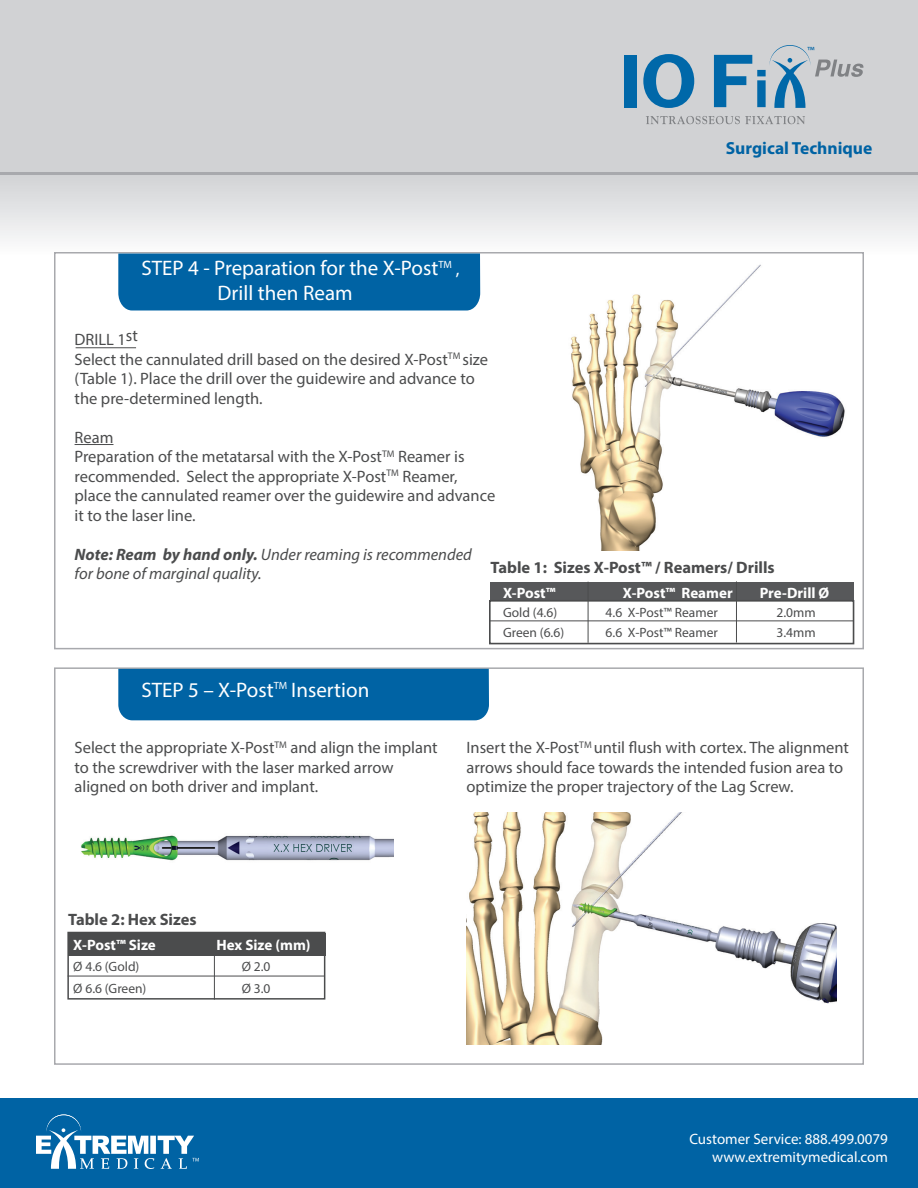
<style>
.page{position:relative;width:918px;height:1188px;background:#fff}
.page>*{position:absolute;margin:0;border:0;box-sizing:border-box;transform-origin:0 0}
.t1{font:21px/25.2px "Myriad Pro";color:#fff}
.t2{font:700 17.55px "Myriad Pro";color:#0063a4}
.t3{font:16.5px/19.5px "Myriad Pro";color:#4b4c4d}
.t4{font:italic 16.5px/19.5px "Myriad Pro";color:#4b4c4d}
.t5{font:700 16.5px "Myriad Pro";color:#4b4c4d}
.t6{font:700 15px "Myriad Pro";color:#fff}
.t7{font:15px/18px "Myriad Pro";color:#fff;text-align:right}
.t8{font:13.5px "Myriad Pro";color:#4b4c4d}
.t9{font:12px "Myriad Pro";color:#0063a4}
.s1{font-size:18px}
.s2{font-weight:700}
</style>
<div class="page">
<div style="left:54px;top:667px;width:810px;height:398px;border:2px solid #a8a9ad"></div>
<img style="left:466px;top:812px;width:370px;height:233px">
<div style="left:0;top:174px;width:918px;height:83px;background:linear-gradient(to bottom,#d0d2d4,#fefefe)"></div>
<div style="left:0;top:0;width:918px;height:172px;background:#d1d2d4"></div>
<hr style="left:0;top:172px;width:918px;height:3px;background:#a8a9ad">
<div style="left:118px;top:669px;width:371px;height:51px;background:#0063a4"></div>
<div style="left:54px;top:252px;width:810px;height:397px;border:2px solid #a8a9ad"></div>
<div style="left:118px;top:254px;width:362px;height:57px;background:#0063a4"></div>
<hr style="left:75px;top:444px;width:38px;height:1px;background:#4b4c4d">
<img style="left:570px;top:264px;width:275px;height:286px">
<div style="left:490px;top:583px;width:363px;height:18px;background:#57585a"></div>
<hr style="left:489px;top:620px;width:364px;height:1px;background:#4b4c4d">
<div style="left:489px;top:600px;width:365px;height:44px;border:2px solid #4b4c4d"></div>
<hr style="left:588px;top:582px;width:1px;height:61px;background:#4b4c4d">
<hr style="left:736px;top:581px;width:1px;height:62px;background:#4b4c4d">
<div style="left:67px;top:932px;width:258px;height:68px;border:2px solid #4b4c4d"></div>
<div style="left:68px;top:933px;width:257px;height:23px;background:#4b4c4d"></div>
<hr style="left:68px;top:976px;width:257px;height:1px;background:#4b4c4d">
<hr style="left:214px;top:950px;width:1px;height:50px;background:#4b4c4d">
<img style="left:81px;top:835px;width:313px;height:26px">
<hr style="left:76px;top:347px;width:60px;height:1px;background:#4b4c4d">
<svg style="left:646px;top:116px;width:159px;height:8px"></svg>
<div style="left:624px;top:55px;width:12px;height:52px;background:#0068a9"></div>
<svg style="left:643px;top:54px;width:51px;height:54px"></svg>
<svg style="left:714px;top:45px;width:150px;height:63px"></svg>
<div style="left:0;top:1098px;width:918px;height:90px;background:#0063a4"></div>
<svg style="left:36px;top:1114px;width:163px;height:55px"></svg>
<p class="t9" style="left:807px;top:43px;width:9px">™</p>
<p class="t2" style="left:726px;top:137px;width:148px">Surgical Technique</p>
<p class="t1" style="left:218px;top:255px;width:243px;text-indent:-76px">STEP 4 - Preparation for the X-Post<sup>TM</sup> <span class="s1">,<br></span>Drill then Ream</p>
<p class="t3" style="left:75px;top:330px;width:415px">DRILL 1st<br>Select the cannulated drill based on the desired X-Post<sup>TM</sup> size (Table 1). Place the drill over the guidewire and advance to the pre-determined length.</p>
<p class="t3" style="left:75px;top:427px;width:422px">Ream<br>Preparation of the metatarsal with the X-Post<sup>TM</sup> Reamer is recommended. Select the appropriate X-Post<sup>TM</sup> Reamer, place the cannulated reamer over the guidewire and advance it to the laser line.</p>
<p class="t4" style="left:75px;top:544px;width:399px"><span class="s2">Note: Ream by hand only.</span> Under reaming is recommended for bone of marginal quality.</p>
<p class="t5" style="left:490px;top:557px;width:286px">Table 1: Sizes X-Post™ / Reamers/ Drills</p>
<p class="t1" style="left:141px;top:677px;width:229px">STEP 5 – X-Post<sup>TM</sup> Insertion</p>
<p class="t3" style="left:75px;top:738px;width:365px">Select the appropriate X-Post<sup>TM</sup> and align the implant to the screwdriver with the laser marked arrow aligned on both driver and implant.</p>
<p class="t6" style="left:503px;top:583px;width:54px">X-Post™</p>
<p class="t6" style="left:623px;top:583px;width:111px">X-Post™ Reamer</p>
<p class="t6" style="left:760px;top:583px;width:71px">Pre-Drill Ø</p>
<p class="t8" style="left:503px;top:605px;width:56px">Gold (4.6)</p>
<p class="t8" style="left:606px;top:605px;width:114px">4.6 X-Post™ Reamer</p>
<p class="t8" style="left:777px;top:605px;width:41px">2.0mm</p>
<p class="t8" style="left:503px;top:624px;width:63px">Green (6.6)</p>
<p class="t8" style="left:606px;top:624px;width:114px">6.6 X-Post™ Reamer</p>
<p class="t8" style="left:777px;top:624px;width:41px">3.4mm</p>
<p class="t3" style="left:466px;top:738px;width:384px">Insert the X-Post<sup>TM</sup> until flush with cortex. The alignment arrows should face towards the intended fusion area to optimize the proper trajectory of the Lag Screw.</p>
<p class="t5" style="left:68px;top:909px;width:130px">Table 2: Hex Sizes</p>
<p class="t6" style="left:73px;top:935px;width:84px">X-Post™ Size</p>
<p class="t6" style="left:217px;top:935px;width:96px">Hex Size (mm)</p>
<p class="t8" style="left:73px;top:959px;width:68px">Ø 4.6 (Gold)</p>
<p class="t8" style="left:242px;top:959px;width:30px">Ø 2.0</p>
<p class="t8" style="left:73px;top:980px;width:75px">Ø 6.6 (Green)</p>
<p class="t8" style="left:242px;top:980px;width:30px">Ø 3.0</p>
<p class="t7" style="left:689px;top:1130px;width:200px">Customer Service: 888.499.0079 www.extremitymedical.com</p>
</div>
